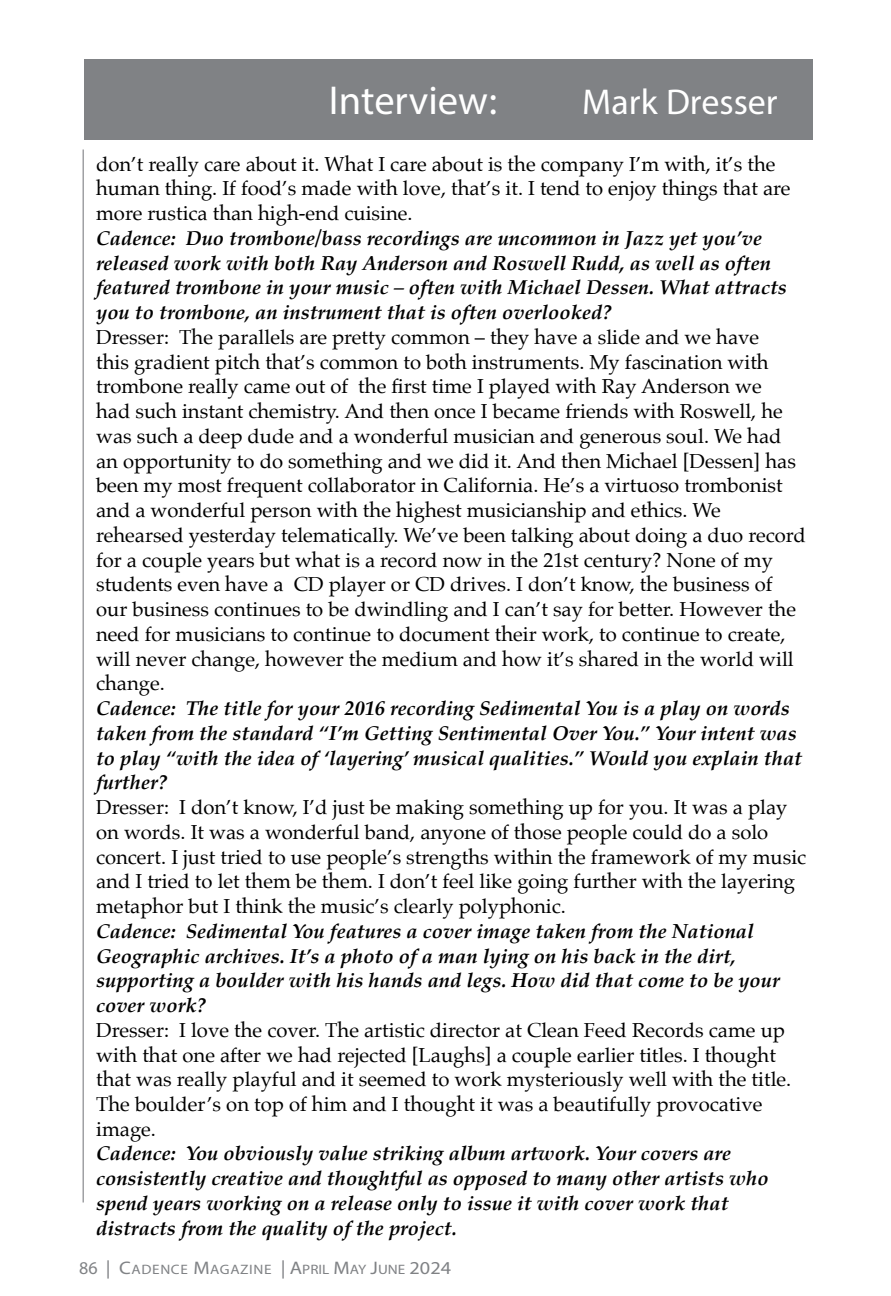
<style>
.page{position:relative;width:891px;height:1296px;background:#fff}
.page>*{position:absolute;margin:0;border:0;box-sizing:border-box;transform-origin:0 0}
.t1{font:40.5px "Myriad Pro";color:#fff}
.t2{font:36px "Myriad Pro";color:#fff}
.t3{font:20.25px/24.8px "Palatino";color:#000}
.t4{font:italic 700 20.25px/24.8px "Palatino";color:#000}
.t5{font:13.72px "Myriad Pro";letter-spacing:.04em;color:#808285;scale:1.11 1}
.s1{font-size:18px}
.s2{font-size:18.22px}
</style>
<div class="page">
<div style="left:84px;top:59px;width:729px;height:81px;background:#808285"></div>
<hr style="left:83px;top:150px;width:1px;height:1053px;background:#808285">
<h1 class="t1" style="left:329px;top:76px;width:170px">Interview:</h1>
<h2 class="t2" style="left:582px;top:80px;width:197px">Mark Dresser</h2>
<p class="t3" style="left:96px;top:151px;width:696px">don’t really care about it. What I care about is the company I’m with, it’s the human thing. If food’s made with love, that’s it. I tend to enjoy things that are more rustica than high-end cuisine.</p>
<p class="t4" style="left:96px;top:226px;width:692px">Cadence: Duo trombone/bass recordings are uncommon in Jazz yet you’ve released work with both Ray Anderson and Roswell Rudd, as well as often featured trombone in your music – often with Michael Dessen. What attracts you to trombone, an instrument that is often overlooked?</p>
<p class="t3" style="left:96px;top:325px;width:711px">Dresser: The parallels are pretty common – they have a slide and we have<br>this gradient pitch that’s common to both instruments. My fascination with trombone really came out of the first time I played with Ray Anderson we<br>had such instant chemistry. And then once I became friends with Roswell, he was such a deep dude and a wonderful musician and generous soul. We had an opportunity to do something and we did it. And then Michael [Dessen] has been my most frequent collaborator in California. He’s a virtuoso trombonist and a wonderful person with the highest musicianship and ethics. We rehearsed yesterday telematically. We’ve been talking about doing a duo record for a couple years but what is a record now in the 21st century? None of my students even have a CD player or CD drives. I don’t know, the business of our business continues to be dwindling and I can’t say for better. However the need for musicians to continue to document their work, to continue to create, will never change, however the medium and how it’s shared in the world will change.</p>
<p class="t4" style="left:96px;top:696px;width:708px">Cadence: The title for your 2016 recording Sedimental You is a play on words taken from the standard “I’m Getting Sentimental Over You.” Your intent was to play “with the idea of ‘layering’ musical qualities.” Would you explain that further?</p>
<p class="t3" style="left:96px;top:795px;width:712px">Dresser: I don’t know, I’d just be making something up for you. It was a play on words. It was a wonderful band, anyone of those people could do a solo concert. I just tried to use people’s strengths within the framework of my music and I tried to let them be them. I don’t feel like going further with the layering metaphor but I think the music’s clearly polyphonic.</p>
<p class="t4" style="left:96px;top:918px;width:685px">Cadence: Sedimental You features a cover image taken from the National Geographic archives. It’s a photo of a man lying on his back in the dirt, supporting a boulder with his hands and legs. How did that come to be your cover work?</p>
<p class="t3" style="left:96px;top:1017px;width:697px">Dresser: I love the cover. The artistic director at Clean Feed Records came up with that one after we had rejected [Laughs] a couple earlier titles. I thought that was really playful and it seemed to work mysteriously well with the title.<br>The boulder’s on top of him and I thought it was a beautifully provocative image.</p>
<p class="t4" style="left:96px;top:1141px;width:674px">Cadence: You obviously value striking album artwork. Your covers are consistently creative and thoughtful as opposed to many other artists who spend years working on a release only to issue it with cover work that distracts from the quality of the project.</p>
<p class="t5" style="left:79px;top:1261px;width:336px"><span class="s1">86</span> <span class="s2">|</span> <span class="s2">C</span>ADENCE <span class="s2">M</span>AGAZINE <span class="s2">| A</span>PRIL <span class="s2">M</span>AY <span class="s2">J</span>UNE <span class="s2">2024</span></p>
</div>
